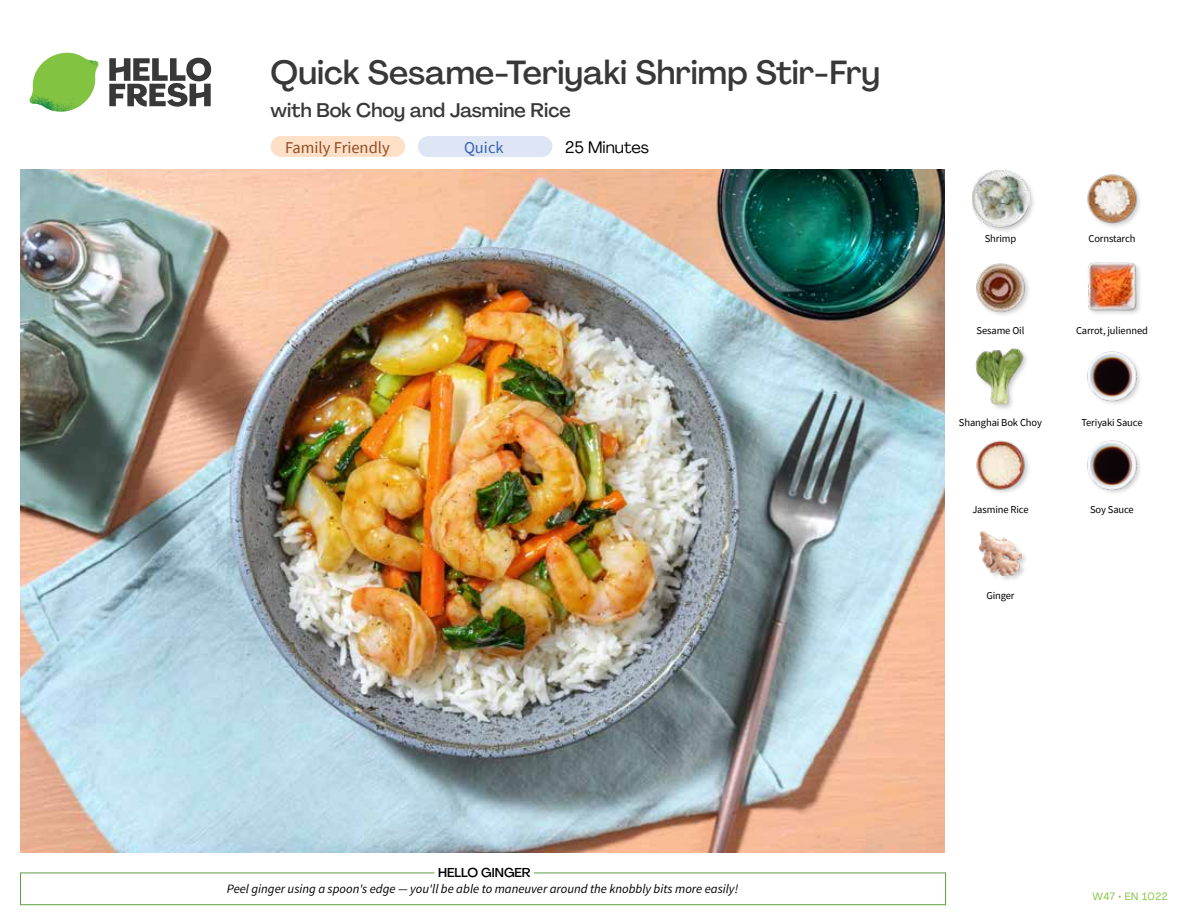
<style>
.page{position:relative;width:1188px;height:918px;background:#fff}
.page>*{position:absolute;margin:0;border:0;box-sizing:border-box;transform-origin:0 0}
.t1{font:500 33px "Agrandir";color:#383839}
.t2{font:500 19.5px "Agrandir";color:#383839}
.t3{font:16.5px "Source Sans Pro";color:#8e4b25}
.t4{font:16.5px "Agrandir";color:#000}
.t5{font:16.5px "Source Sans Pro";color:#3763af}
.t6{font:italic 12.75px "Source Sans Pro";color:#000}
.t7{font:500 12.75px "Agrandir";color:#000}
.t8{font:10.5px "Source Sans Pro";letter-spacing:-.01em;color:#000}
.t9{font:10.5px "Agrandir";letter-spacing:.05em;color:#82c341}
</style>
<div class="page">
<svg style="left:109px;top:57px;width:102px;height:50px"></svg>
<svg style="left:34px;top:53px;width:62px;height:40px"></svg>
<img style="left:67px;top:53px;width:32px;height:26px">
<img style="left:33px;top:75px;width:59px;height:11px">
<img style="left:29px;top:79px;width:61px;height:33px">
<img style="left:65px;top:86px;width:27px;height:25px">
<div style="left:20px;top:873px;width:926px;height:32px;border:1px solid #609f43"></div>
<div style="left:434px;top:865px;width:100px;height:15px;background:#fff"></div>
<img style="left:21px;top:170px;width:924px;height:682px">
<div style="left:418px;top:136px;width:134px;height:21px;background:#dee5f4;border-radius:10px"></div>
<div style="left:271px;top:136px;width:134px;height:21px;background:#fee0c6;border-radius:10px"></div>
<div style="left:979px;top:530px;width:49px;height:53px;background:#000;opacity:.2"></div>
<img style="left:979px;top:531px;width:43px;height:46px">
<img style="left:1087px;top:440px;width:53px;height:53px">
<img style="left:976px;top:440px;width:53px;height:53px">
<img style="left:1087px;top:351px;width:53px;height:53px">
<div style="left:975px;top:347px;width:54px;height:65px;background:#000;opacity:.2"></div>
<img style="left:975px;top:347px;width:54px;height:58px">
<img style="left:1088px;top:262px;width:52px;height:52px">
<img style="left:976px;top:263px;width:53px;height:52px">
<img style="left:1087px;top:174px;width:53px;height:53px">
<div style="left:971px;top:169px;width:65px;height:65px;background:#000;opacity:.2"></div>
<img style="left:972px;top:170px;width:57px;height:57px">
<h1 class="t1" style="left:271px;top:52px;width:611px">Quick Sesame-Teriyaki Shrimp Stir-Fry</h1>
<h2 class="t2" style="left:271px;top:98px;width:302px">with Bok Choy and Jasmine Rice</h2>
<h3 class="t3" style="left:285px;top:137px;width:106px">Family Friendly</h3>
<h3 class="t5" style="left:464px;top:137px;width:41px">Quick</h3>
<h3 class="t4" style="left:565px;top:137px;width:86px">25 Minutes</h3>
<p class="t8" style="left:985px;top:231px;width:33px">Shrimp</p>
<p class="t8" style="left:1089px;top:231px;width:48px">Cornstarch</p>
<p class="t8" style="left:977px;top:324px;width:49px">Sesame Oil</p>
<p class="t8" style="left:1076px;top:324px;width:73px">Carrot, julienned</p>
<p class="t8" style="left:959px;top:416px;width:84px">Shanghai Bok Choy</p>
<p class="t8" style="left:1081px;top:416px;width:63px">Teriyaki Sauce</p>
<p class="t8" style="left:972px;top:503px;width:58px">Jasmine Rice</p>
<p class="t8" style="left:1090px;top:503px;width:45px">Soy Sauce</p>
<p class="t8" style="left:986px;top:589px;width:30px">Ginger</p>
<p class="t7" style="left:438px;top:864px;width:94px">HELLO GINGER</p>
<p class="t6" style="left:227px;top:881px;width:513px">Peel ginger using a spoon's edge — you'll be able to maneuver around the knobbly bits more easily!</p>
<p class="t9" style="left:1093px;top:890px;width:77px">W47 • EN 1022</p>
</div>
